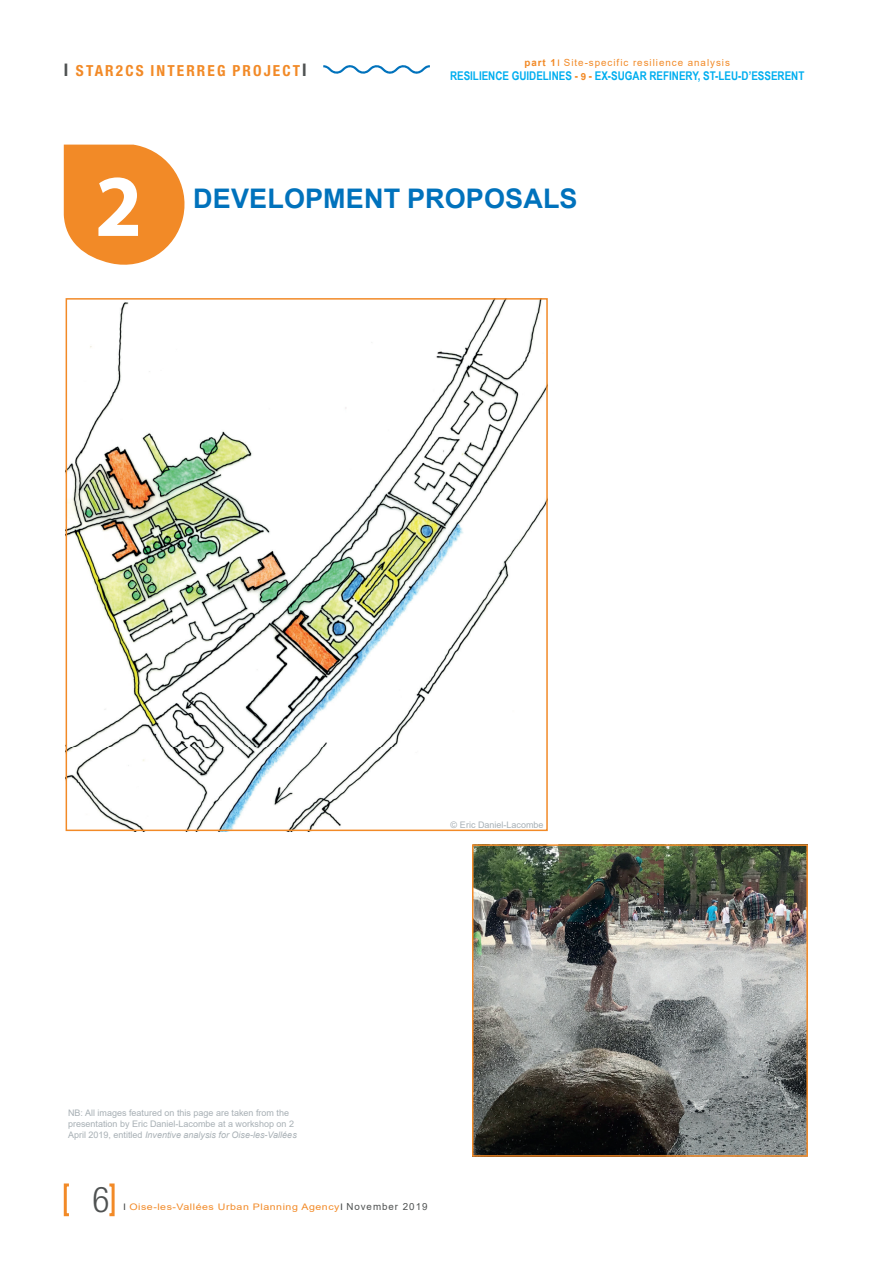
<style>
.page{position:relative;width:893px;height:1263px;background:#fff}
.page>*{position:absolute;margin:0;border:0;box-sizing:border-box;transform-origin:0 0}
.t1{font:700 88.5px "Myriad Pro";color:#fff}
.t2{font:300 condensed 35.4px "Helvetica Neue";color:#4f5252}
.t3{font:700 27px "Arial";letter-spacing:.005em;color:#0072bc}
.t4{font:700 condensed 15.3px "Helvetica Neue";letter-spacing:.14em;color:#f28a27}
.t5{font:700 12px "Arial Narrow";color:#00aeef}
.t6{font:9.75px "Arial";letter-spacing:.1em;color:#f28a27}
.t7{font:9px/10.8px "Arial";color:#a8b0b5}
.t8{font:9px "Arial";letter-spacing:.05em;color:#f28a27;scale:1.18 1}
.s1{font-size:17.4px;color:#4f5252}
.s2{font-weight:700}
.s3{font-size:9px}
.s4{color:#f28a27}
.s5{font-family:"Arial";font-size:9.75px;color:#f28a27}
.s6{font-style:italic}
.s7{color:#4f5252}
.s8{font-size:9.75px;color:#4f5252}
</style>
<div class="page">
<svg style="left:323px;top:65px;width:107px;height:9px"></svg>
<div style="left:108px;top:1183px;width:7px;height:33px;border:3px solid #f28a27"></div>
<div style="left:64px;top:1183px;width:6px;height:33px;border:3px solid #f28a27"></div>
<img style="left:69px;top:301px;width:476px;height:527px">
<div style="left:66px;top:298px;width:482px;height:533px;border:2px solid #f28a27"></div>
<img style="left:475px;top:847px;width:330px;height:307px">
<div style="left:472px;top:844px;width:336px;height:313px;border:2px solid #f28a27"></div>
<svg style="left:64px;top:145px;width:121px;height:120px;background:#f49c48"></svg>
<h3 class="t4" style="left:64px;top:61px;width:244px"><span class="s1">I</span> STAR2CS INTERREG PROJECT<span class="s1">I</span></h3>
<p class="t6" style="left:524px;top:56px;width:207px"><span class="s2">part 1</span><span class="s3">I</span> Site-specific resilience analysis</p>
<h3 class="t5" style="left:450px;top:67px;width:356px">RESILIENCE GUIDELINES <span class="s4">-</span> <span class="s5">9</span> <span class="s4">-</span> EX-SUGAR REFINERY, ST-LEU-D’ESSERENT</h3>
<h1 class="t1" style="left:95px;top:148px;width:49px">2</h1>
<h3 class="t3" style="left:193px;top:179px;width:386px">DEVELOPMENT PROPOSALS</h3>
<p class="t7" style="left:451px;top:820px;width:94px">© Eric Daniel-Lacombe</p>
<p class="t7" style="left:68px;top:1108px;width:230px">NB: All images featured on this page are taken from the presentation by Eric Daniel-Lacombe at a workshop on 2<br>April 2019, entitled <span class="s6">Inventive analysis for Oise-les-Vallées</span></p>
<h2 class="t2" style="left:92px;top:1179px;width:18px">6</h2>
<p class="t8" style="left:123px;top:1201px;width:259px"><span class="s7">I</span> Oise-les-Vallées Urban Planning Agency<span class="s7">I</span> <span class="s8">November 2019</span></p>
</div>
